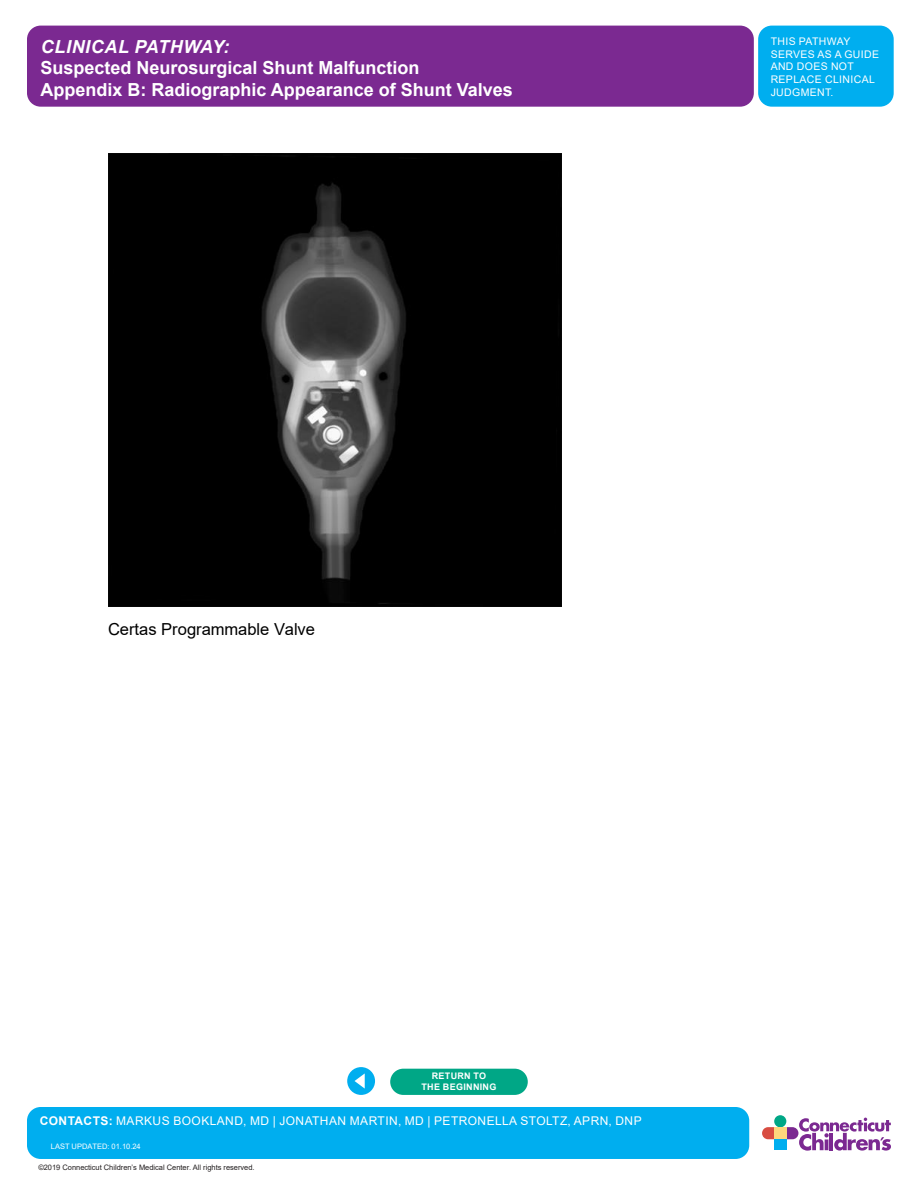
<style>
.page{position:relative;width:918px;height:1188px;background:#fff}
.page>*{position:absolute;margin:0;border:0;box-sizing:border-box;transform-origin:0 0}
.t1{font:700 18px "Arial";color:#fff}
.t2{font:italic 700 18px "Arial";letter-spacing:.035em;color:#fff}
.t3{font:16.5px "Arial";color:#000}
.t4{font:12px "Arial";letter-spacing:.035em;color:#fff}
.t5{font:10.5px/12.6px "Arial";letter-spacing:.035em;color:#fff}
.t6{font:700 9px "Arial";letter-spacing:.035em;color:#fff}
.t7{font:7.5px "Arial";letter-spacing:-.005em;color:#231f20}
.t8{font:7.5px "Arial";color:#fff}
.s1{font-weight:700}
.s2{font-style:inherit}
</style>
<div class="page">
<img style="left:108px;top:153px;width:453px;height:454px">
<svg style="left:762px;top:1115px;width:129px;height:36px"></svg>
<div style="left:774px;top:1127px;width:12px;height:12px;background:#fed77d"></div>
<div style="left:774px;top:1139px;width:12px;height:11px;background:#00aeef"></div>
<div style="left:27px;top:26px;width:727px;height:81px;background:#7b2991;border-radius:14px"></div>
<div style="left:758px;top:26px;width:136px;height:81px;background:#00aeef;border-radius:14px"></div>
<div style="left:27px;top:1107px;width:722px;height:52px;background:#00aeef;border-radius:14px"></div>
<div style="left:390px;top:1069px;width:138px;height:26px;background:#00a786;border-radius:13px"></div>
<div style="left:347px;top:1067px;width:28px;height:28px;background:#00aeef;border-radius:50%"></div>
<svg style="left:355px;top:1073px;width:10px;height:16px"></svg>
<p class="t2" style="left:41px;top:34px;width:190px">CLINICAL PATHWAY:</p>
<p class="t1" style="left:40px;top:55px;width:381px">Suspected Neurosurgical Shunt Malfunction</p>
<p class="t1" style="left:40px;top:77px;width:474px">Appendix B: Radiographic Appearance of Shunt Valves</p>
<p class="t5" style="left:771px;top:35px;width:110px">THIS PATHWAY<br>SERVES AS A GUIDE<br>AND DOES NOT<br>REPLACE CLINICAL<br>JUDGMENT.</p>
<p class="t3" style="left:108px;top:618px;width:209px">Certas Programmable Valve</p>
<p class="t6" style="left:432px;top:1070px;width:56px">RETURN TO</p>
<p class="t6" style="left:422px;top:1080px;width:76px">THE BEGINNING</p>
<p class="t4" style="left:40px;top:1112px;width:603px"><span class="s1">CONTACTS:</span> MARKUS BOOKLAND, MD | JONATHAN MARTIN, MD | PETRONELLA STOLTZ, APRN, DNP</p>
<p class="t8" style="left:51px;top:1142px;width:91px">LAST UPDATED: 0<span class="s2">1</span>.<span class="s2">10</span>.2<span class="s2">4</span></p>
<p class="t7" style="left:38px;top:1162px;width:218px">©2019 Connecticut Children’s Medical Center. All rights reserved.</p>
</div>
